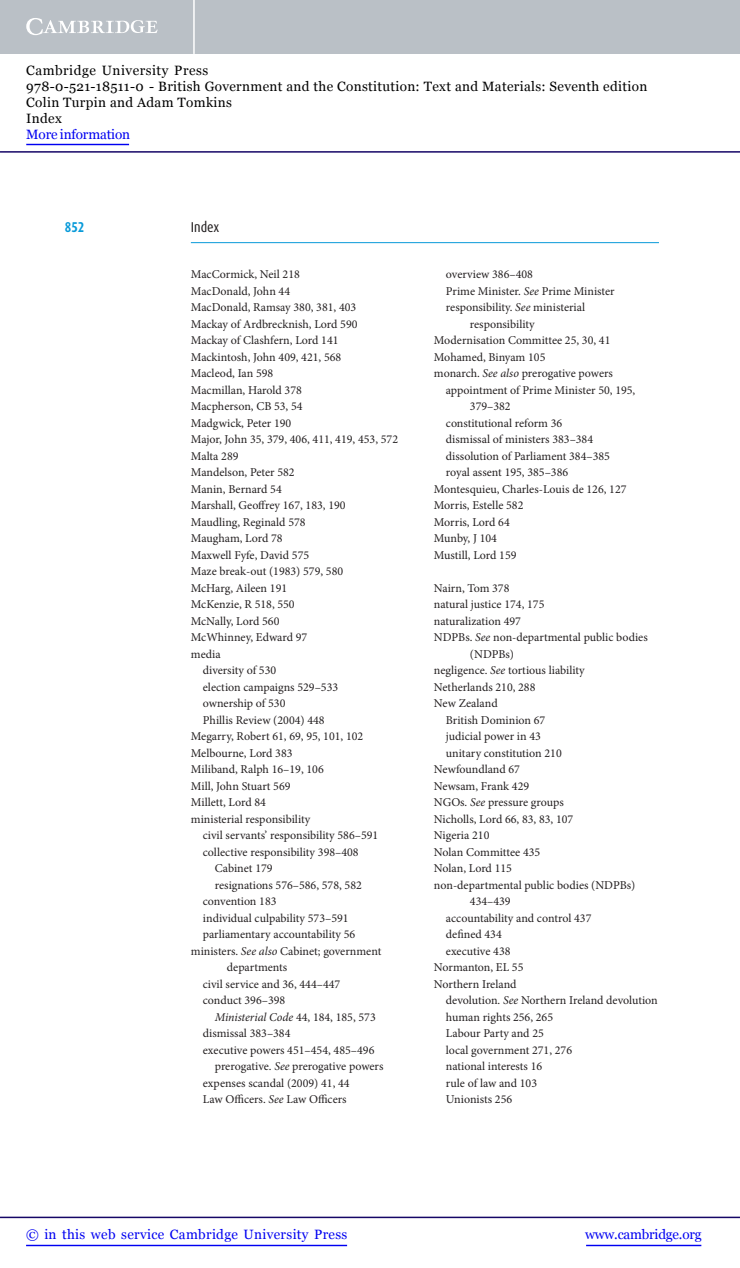
<style>
.page{position:relative;width:740px;height:1268px;background:#fff}
.page>*{position:absolute;margin:0;border:0;box-sizing:border-box;transform-origin:0 0}
.t1{font:14.25px "Dax Condensed";color:#231f20}
.t2{font:700 14.25px "Dax Condensed";color:#089ad9}
.t3{font:13.5px/16.2px "Georgia";letter-spacing:.025em;color:#000}
.t4{font:13.5px "Georgia";letter-spacing:.025em;color:#0000f1}
.t5{font:13.5px "Georgia";letter-spacing:-.015em;color:#0000f1}
.t6{font:13.5px "Georgia";letter-spacing:-.01em;color:#0000f1}
.t7{font:12px "Minion Pro";color:#231f20}
.t8{font:italic 12px "Minion Pro";letter-spacing:-.005em;color:#231f20}
.s1{font-style:italic}
.s2{font-style:normal}
</style>
<div class="page">
<hr style="left:191px;top:242px;width:468px;height:1px;background:#089ad9">
<div style="left:0;top:0;width:740px;height:54px;background:#bac0c6"></div>
<svg style="left:26px;top:18px;width:132px;height:17px"></svg>
<hr style="left:193px;top:0;width:2px;height:54px;background:#fff">
<hr style="left:0;top:151px;width:740px;height:2px;background:#150666">
<hr style="left:586px;top:1244px;width:115px;height:2px;background:#0000f1">
<hr style="left:0;top:1216px;width:740px;height:2px;background:#150666">
<hr style="left:26px;top:1244px;width:321px;height:2px;background:#0000f1">
<hr style="left:26px;top:144px;width:103px;height:1px;background:#0000f1">
<p class="t3" style="left:26px;top:62px;width:622px">Cambridge University Press<br>978-0-521-18511-0 - British Government and the Constitution: Text and Materials: Seventh edition Colin Turpin and Adam Tomkins<br>Index</p>
<p class="t6" style="left:26px;top:127px;width:105px">More information</p>
<p class="t2" style="left:65px;top:221px;width:21px">852</p>
<p class="t1" style="left:191px;top:221px;width:30px">Index</p>
<p class="t7" style="left:191px;top:270px;width:110px">MacCormick, Neil 218</p>
<p class="t7" style="left:191px;top:286px;width:101px">MacDonald, John 44</p>
<p class="t7" style="left:191px;top:303px;width:167px">MacDonald, Ramsay 380 , 381 , 403</p>
<p class="t7" style="left:191px;top:319px;width:168px">Mackay of Ardbrecknish, Lord 590</p>
<p class="t7" style="left:191px;top:336px;width:149px">Mackay of Clashfern, Lord 141</p>
<p class="t7" style="left:191px;top:352px;width:152px">Mackintosh, John 409 , 421 , 568</p>
<p class="t7" style="left:191px;top:369px;width:84px">Macleod, Ian 598</p>
<p class="t7" style="left:191px;top:385px;width:113px">Macmillan, Harold 378</p>
<p class="t7" style="left:191px;top:402px;width:113px">Macpherson, CB 53 , 54</p>
<p class="t7" style="left:191px;top:418px;width:102px">Madgwick, Peter 190</p>
<p class="t7" style="left:191px;top:435px;width:209px">Major, John 35 , 379 , 406 , 411 , 419 , 453 , 572</p>
<p class="t7" style="left:191px;top:451px;width:49px">Malta 289</p>
<p class="t7" style="left:191px;top:468px;width:105px">Mandelson, Peter 582</p>
<p class="t7" style="left:191px;top:484px;width:92px">Manin, Bernard 54</p>
<p class="t7" style="left:191px;top:501px;width:156px">Marshall, Geoffrey 167 , 183 , 190</p>
<p class="t7" style="left:191px;top:517px;width:116px">Maudling, Reginald 578</p>
<p class="t7" style="left:191px;top:534px;width:93px">Maugham, Lord 78</p>
<p class="t7" style="left:191px;top:550px;width:120px">Maxwell Fyfe, David 575</p>
<p class="t7" style="left:191px;top:567px;width:154px">Maze break-out (1983) 579 , 580</p>
<p class="t7" style="left:191px;top:583px;width:98px">McHarg, Aileen 191</p>
<p class="t7" style="left:191px;top:600px;width:105px">McKenzie, R 518 , 550</p>
<p class="t7" style="left:191px;top:616px;width:90px">McNally, Lord 560</p>
<p class="t7" style="left:191px;top:633px;width:118px">McWhinney, Edward 97</p>
<p class="t7" style="left:191px;top:649px;width:31px">media</p>
<p class="t7" style="left:203px;top:666px;width:75px">diversity of 530</p>
<p class="t7" style="left:203px;top:682px;width:137px">election campaigns 529–533</p>
<p class="t7" style="left:203px;top:699px;width:84px">ownership of 530</p>
<p class="t7" style="left:203px;top:715px;width:123px">Phillis Review (2004) 448</p>
<p class="t7" style="left:191px;top:732px;width:174px">Megarry, Robert 61 , 69 , 95 , 101 , 102</p>
<p class="t7" style="left:191px;top:748px;width:103px">Melbourne, Lord 383</p>
<p class="t7" style="left:191px;top:765px;width:134px">Miliband, Ralph 16–19 , 106</p>
<p class="t7" style="left:191px;top:781px;width:101px">Mill, John Stuart 569</p>
<p class="t7" style="left:191px;top:798px;width:77px">Millett, Lord 84</p>
<p class="t7" style="left:191px;top:814px;width:121px">ministerial responsibility</p>
<p class="t7" style="left:203px;top:831px;width:177px">civil servants’ responsibility 586–591</p>
<p class="t7" style="left:203px;top:847px;width:157px">collective responsibility 398–408</p>
<p class="t7" style="left:215px;top:864px;width:59px">Cabinet 179</p>
<p class="t7" style="left:215px;top:880px;width:148px">resignations 576–586 , 578 , 582</p>
<p class="t7" style="left:203px;top:897px;width:75px">convention 183</p>
<p class="t7" style="left:203px;top:913px;width:147px">individual culpability 573–591</p>
<p class="t7" style="left:203px;top:930px;width:154px">parliamentary accountability 56</p>
<p class="t7" style="left:191px;top:946px;width:192px">ministers. <span class="s1">See also</span> Cabinet ; government</p>
<p class="t7" style="left:227px;top:963px;width:62px">departments</p>
<p class="t7" style="left:203px;top:979px;width:139px">civil service and 36 , 444–447</p>
<p class="t7" style="left:203px;top:996px;width:84px">conduct 396–398</p>
<p class="t8" style="left:215px;top:1012px;width:162px">Ministerial Code <span class="s2">44 , 184 , 185 , 573</span></p>
<p class="t7" style="left:203px;top:1029px;width:89px">dismissal 383–384</p>
<p class="t7" style="left:203px;top:1045px;width:173px">executive powers 451–454 , 485–496</p>
<p class="t7" style="left:215px;top:1062px;width:170px">prerogative. <span class="s1">See</span> prerogative powers</p>
<p class="t7" style="left:203px;top:1078px;width:148px">expenses scandal (2009) 41 , 44</p>
<p class="t7" style="left:203px;top:1095px;width:145px">Law Officers. <span class="s1">See</span> Law Officers</p>
<p class="t7" style="left:446px;top:270px;width:89px">overview 386–408</p>
<p class="t7" style="left:446px;top:286px;width:170px">Prime Minister. <span class="s1">See</span> Prime Minister</p>
<p class="t7" style="left:446px;top:303px;width:141px">responsibility. <span class="s1">See</span> ministerial</p>
<p class="t7" style="left:470px;top:319px;width:66px">responsibility</p>
<p class="t7" style="left:434px;top:336px;width:178px">Modernisation Committee 25 , 30 , 41</p>
<p class="t7" style="left:434px;top:352px;width:113px">Mohamed, Binyam 105</p>
<p class="t7" style="left:434px;top:369px;width:180px">monarch. <span class="s1">See also</span> prerogative powers</p>
<p class="t7" style="left:446px;top:385px;width:191px">appointment of Prime Minister 50 , 195 ,</p>
<p class="t7" style="left:470px;top:402px;width:42px">379–382</p>
<p class="t7" style="left:446px;top:418px;width:118px">constitutional reform 36</p>
<p class="t7" style="left:446px;top:435px;width:149px">dismissal of ministers 383–384</p>
<p class="t7" style="left:446px;top:451px;width:165px">dissolution of Parliament 384–385</p>
<p class="t7" style="left:446px;top:468px;width:124px">royal assent 195 , 385–386</p>
<p class="t7" style="left:434px;top:484px;width:194px">Montesquieu, Charles-Louis de 126 , 127</p>
<p class="t7" style="left:434px;top:501px;width:91px">Morris, Estelle 582</p>
<p class="t7" style="left:434px;top:517px;width:77px">Morris, Lord 64</p>
<p class="t7" style="left:434px;top:534px;width:65px">Munby, J 104</p>
<p class="t7" style="left:434px;top:550px;width:84px">Mustill, Lord 159</p>
<p class="t7" style="left:434px;top:583px;width:77px">Nairn, Tom 378</p>
<p class="t7" style="left:434px;top:600px;width:112px">natural justice 174 , 175</p>
<p class="t7" style="left:434px;top:616px;width:89px">naturalization 497</p>
<p class="t7" style="left:434px;top:633px;width:215px">NDPBs. <span class="s1">See</span> non-departmental public bodies</p>
<p class="t7" style="left:470px;top:649px;width:46px">(NDPBs)</p>
<p class="t7" style="left:434px;top:666px;width:152px">negligence. <span class="s1">See</span> tortious liability</p>
<p class="t7" style="left:434px;top:682px;width:103px">Netherlands 210 , 288</p>
<p class="t7" style="left:434px;top:699px;width:65px">New Zealand</p>
<p class="t7" style="left:446px;top:715px;width:101px">British Dominion 67</p>
<p class="t7" style="left:446px;top:732px;width:97px">judicial power in 43</p>
<p class="t7" style="left:446px;top:748px;width:117px">unitary constitution 210</p>
<p class="t7" style="left:434px;top:765px;width:88px">Newfoundland 67</p>
<p class="t7" style="left:434px;top:781px;width:97px">Newsam, Frank 429</p>
<p class="t7" style="left:434px;top:798px;width:131px">NGOs. <span class="s1">See</span> pressure groups</p>
<p class="t7" style="left:434px;top:814px;width:141px">Nicholls, Lord 66 , 83 , 83 , 107</p>
<p class="t7" style="left:434px;top:831px;width:57px">Nigeria 210</p>
<p class="t7" style="left:434px;top:847px;width:108px">Nolan Committee 435</p>
<p class="t7" style="left:434px;top:864px;width:80px">Nolan, Lord 115</p>
<p class="t7" style="left:434px;top:880px;width:203px">non-departmental public bodies (NDPBs)</p>
<p class="t7" style="left:470px;top:897px;width:42px">434–439</p>
<p class="t7" style="left:446px;top:913px;width:147px">accountability and control 437</p>
<p class="t7" style="left:446px;top:930px;width:57px">defined 434</p>
<p class="t7" style="left:446px;top:946px;width:66px">executive 438</p>
<p class="t7" style="left:434px;top:963px;width:91px">Normanton, EL 55</p>
<p class="t7" style="left:434px;top:979px;width:84px">Northern Ireland</p>
<p class="t7" style="left:446px;top:996px;width:213px">devolution. <span class="s1">See</span> Northern Ireland devolution</p>
<p class="t7" style="left:446px;top:1012px;width:109px">human rights 256 , 265</p>
<p class="t7" style="left:446px;top:1029px;width:99px">Labour Party and 25</p>
<p class="t7" style="left:446px;top:1045px;width:128px">local government 271 , 276</p>
<p class="t7" style="left:446px;top:1062px;width:98px">national interests 16</p>
<p class="t7" style="left:446px;top:1078px;width:93px">rule of law and 103</p>
<p class="t7" style="left:446px;top:1095px;width:68px">Unionists 256</p>
<p class="t4" style="left:26px;top:1226px;width:323px">© in this web service Cambridge University Press</p>
<p class="t5" style="left:585px;top:1226px;width:118px">www.cambridge.org</p>
</div>
